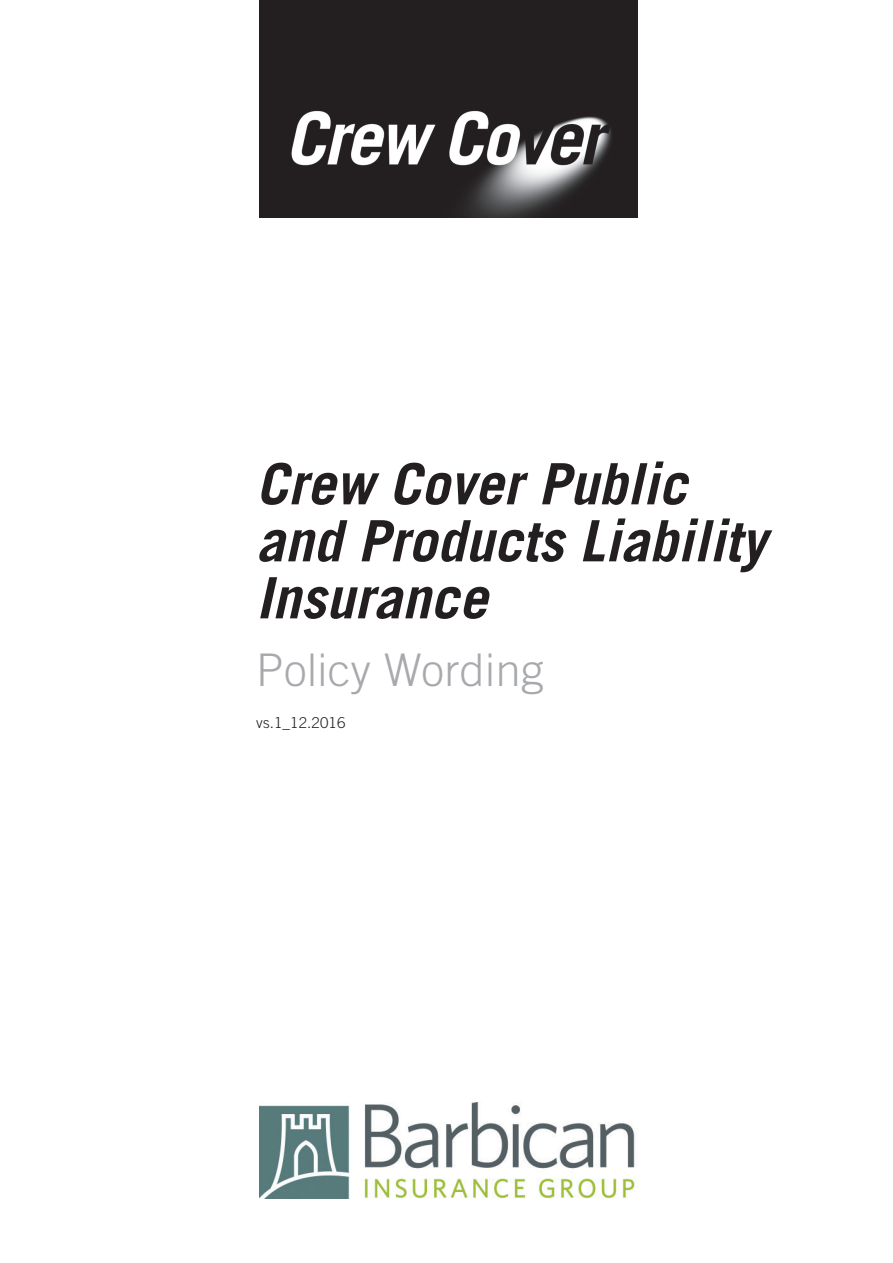
<style>
.page{position:relative;width:893px;height:1263px;background:#fff}
.page>*{position:absolute;margin:0;border:0;box-sizing:border-box;transform-origin:0 0}
.t1{font:italic 700 57px/57px "Trade Gothic";color:#231f20}
.t2{font:300 45px "Trade Gothic";letter-spacing:.01em;color:#a8a9ad}
.t3{font:300 15px "Trade Gothic";letter-spacing:.01em;color:#231f20}
</style>
<div class="page">
<img style="left:259px;top:0;width:379px;height:217px">
<img style="left:259px;top:1102px;width:376px;height:97px">
<p class="t1" style="left:256px;top:455px;width:511px">Crew Cover Public and Products Liability<br>Insurance</p>
<p class="t2" style="left:256px;top:643px;width:289px">Policy Wording</p>
<p class="t3" style="left:256px;top:714px;width:91px">vs.1_12.2016</p>
</div>
